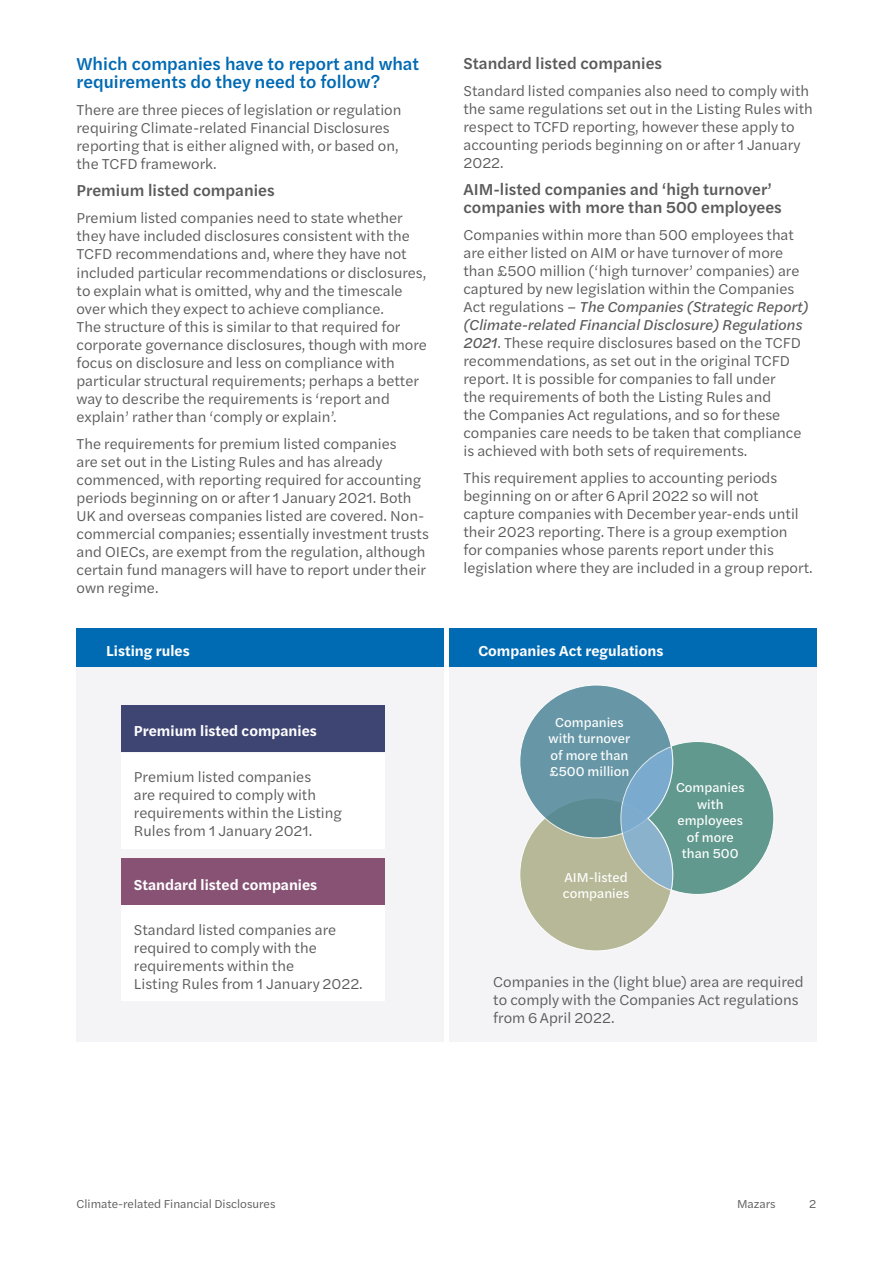
<style>
.page{position:relative;width:893px;height:1263px;background:#fff}
.page>*{position:absolute;margin:0;border:0;box-sizing:border-box;transform-origin:0 0}
.t1{font:500 18px/18px "Halyard Text";color:#006ab3}
.t2{font:500 16.5px/18px "Halyard Text";color:#5a5a5a}
.t3{font:15px/18px "Halyard Text";color:#5a5a5a}
.t4{font:600 15px "Halyard Text";color:#fff}
.t5{font:13.5px/16.5px "Halyard Text";color:#fff;text-align:center}
.t6{font:12px "Halyard Text";color:#5a5a5a}
.s1{font-style:italic}
</style>
<div class="page">
<div style="left:77px;top:628px;width:367px;height:414px;background:#f4f4f6"></div>
<div style="left:449px;top:628px;width:367px;height:414px;background:#f4f4f6"></div>
<div style="left:121px;top:705px;width:264px;height:47px;background:#3f4573"></div>
<div style="left:121px;top:858px;width:264px;height:47px;background:#875274"></div>
<div style="left:121px;top:753px;width:264px;height:95px;background:#fff"></div>
<div style="left:121px;top:905px;width:264px;height:96px;background:#fff"></div>
<div style="left:621px;top:741px;width:153px;height:153px;background:#61998e;border-radius:50%"></div>
<div style="left:520px;top:798px;width:153px;height:153px;background:#b7b897;border-radius:50%"></div>
<div style="left:520px;top:685px;width:153px;height:153px;background:linear-gradient(to bottom,#6d9cad,#5f8f99);border-radius:50%"></div>
<svg style="left:620px;top:746px;width:53px;height:145px"></svg>
<div style="left:77px;top:628px;width:367px;height:38px;background:#006ab3"></div>
<div style="left:449px;top:628px;width:367px;height:38px;background:#006ab3"></div>
<p class="t1" style="left:77px;top:54px;width:344px">Which companies have to report and what requirements do they need to follow?</p>
<p class="t3" style="left:77px;top:101px;width:326px">There are three pieces of legislation or regulation requiring Climate-related Financial Disclosures reporting that is either aligned with, or based on, the TCFD framework.</p>
<p class="t2" style="left:77px;top:181px;width:200px">Premium listed companies</p>
<p class="t3" style="left:77px;top:209px;width:352px">Premium listed companies need to state whether they have included disclosures consistent with the TCFD recommendations and, where they have not included particular recommendations or disclosures, to explain what is omitted, why and the timescale over which they expect to achieve compliance.<br>The structure of this is similar to that required for corporate governance disclosures, though with more focus on disclosure and less on compliance with particular structural requirements; perhaps a better way to describe the requirements is ‘report and explain’ rather than ‘comply or explain’.</p>
<p class="t3" style="left:77px;top:434px;width:354px">The requirements for premium listed companies<br>are set out in the Listing Rules and has already commenced, with reporting required for accounting periods beginning on or after 1 January 2021. Both UK and overseas companies listed are covered. Non&shy;commercial companies; essentially investment trusts and OIECs, are exempt from the regulation, although certain fund managers will have to report under their own regime.</p>
<p class="t2" style="left:463px;top:53px;width:200px">Standard listed companies</p>
<p class="t3" style="left:463px;top:81px;width:351px">Standard listed companies also need to comply with the same regulations set out in the Listing Rules with respect to TCFD reporting, however these apply to accounting periods beginning on or after 1 January 2022.</p>
<p class="t2" style="left:463px;top:179px;width:320px">AIM-listed companies and ‘high turnover’ companies with more than 500 employees</p>
<p class="t3" style="left:463px;top:225px;width:346px">Companies within more than 500 employees that are either listed on AIM or have turnover of more than £500 million (‘high turnover’ companies) are captured by new legislation within the Companies Act regulations – <span class="s1">The Companies (Strategic Report) (Climate-related Financial Disclosure) Regulations 2021</span>. These require disclosures based on the TCFD recommendations, as set out in the original TCFD report. It is possible for companies to fall under<br>the requirements of both the Listing Rules and<br>the Companies Act regulations, and so for these companies care needs to be taken that compliance is achieved with both sets of requirements.</p>
<p class="t3" style="left:463px;top:468px;width:351px">This requirement applies to accounting periods beginning on or after 6 April 2022 so will not capture companies with December year-ends until their 2023 reporting. There is a group exemption<br>for companies whose parents report under this legislation where they are included in a group report.</p>
<p class="t4" style="left:106px;top:639px;width:85px">Listing rules</p>
<p class="t4" style="left:478px;top:639px;width:187px">Companies Act regulations</p>
<p class="t4" style="left:134px;top:720px;width:184px">Premium listed companies</p>
<p class="t3" style="left:134px;top:767px;width:210px">Premium listed companies<br>are required to comply with requirements within the Listing<br>Rules from 1 January 2021.</p>
<p class="t4" style="left:134px;top:874px;width:185px">Standard listed companies</p>
<p class="t5" style="left:549px;top:713px;width:83px">Companies with turnover of more than £500 million</p>
<p class="t5" style="left:563px;top:868px;width:68px;text-align:left">AIM-listed companies</p>
<p class="t5" style="left:676px;top:779px;width:70px">Companies with employees of more than 500</p>
<p class="t3" style="left:134px;top:920px;width:230px">Standard listed companies are required to comply with the requirements within the<br>Listing Rules from 1 January 2022.</p>
<p class="t3" style="left:493px;top:972px;width:312px">Companies in the (light blue) area are required to comply with the Companies Act regulations from 6 April 2022.</p>
<p class="t6" style="left:77px;top:1195px;width:201px">Climate-related Financial Disclosures</p>
<p class="t6" style="left:737px;top:1195px;width:40px">Mazars</p>
<p class="t6" style="left:809px;top:1195px;width:9px">2</p>
</div>
